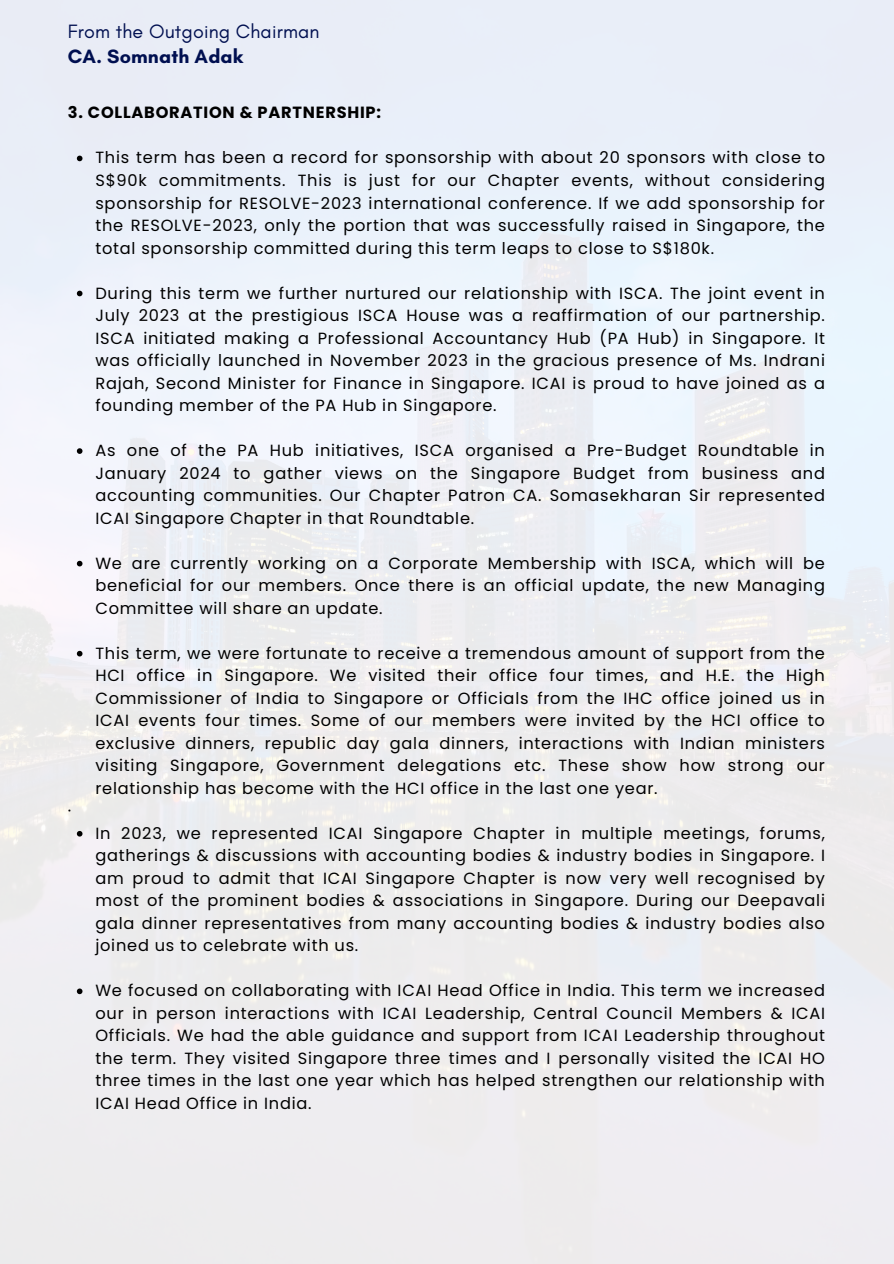
<style>
.page{position:relative;width:894px;height:1264px;background:#fff}
.page>*{position:absolute;margin:0;border:0;box-sizing:border-box;transform-origin:0 0}
.t1{font:19.65px "Glacial Indifference";letter-spacing:.01em;color:#000f50}
.t2{font:700 19.65px "Glacial Indifference";letter-spacing:.01em;color:#000f50}
.t3{font:16.2px/22.5px "Poppins";letter-spacing:.045em;color:#000;text-align:justify}
.t4{font:700 16.2px "Poppins";letter-spacing:.045em;color:#000}
</style>
<div class="page">
<img style="left:0;top:0;width:893px;height:1263px">
<svg style="left:77px;top:156px;width:5px;height:5px"></svg>
<svg style="left:77px;top:291px;width:5px;height:5px"></svg>
<svg style="left:77px;top:448px;width:5px;height:6px"></svg>
<svg style="left:77px;top:561px;width:5px;height:5px"></svg>
<svg style="left:77px;top:651px;width:5px;height:5px"></svg>
<svg style="left:77px;top:831px;width:5px;height:5px"></svg>
<svg style="left:77px;top:988px;width:5px;height:6px"></svg>
<p class="t1" style="left:68px;top:20px;width:253px">From the Outgoing Chairman</p>
<p class="t2" style="left:68px;top:44px;width:177px">CA. Somnath Adak</p>
<p class="t4" style="left:68px;top:101px;width:314px">3. COLLABORATION &amp; PARTNERSHIP:</p>
<p class="t3" style="left:95px;top:146px;width:731px">This term has been a record for sponsorship with about 20 sponsors with close to S$90k commitments. This is just for our Chapter events, without considering sponsorship for RESOLVE-2023 international conference. If we add sponsorship for the RESOLVE-2023, only the portion that was successfully raised in Singapore, the total sponsorship committed during this term leaps to close to S$180k.</p>
<p class="t3" style="left:95px;top:281px;width:731px">During this term we further nurtured our relationship with ISCA. The joint event in July 2023 at the prestigious ISCA House was a reaffirmation of our partnership.<br>ISCA initiated making a Professional Accountancy Hub (PA Hub) in Singapore. It was officially launched in November 2023 in the gracious presence of Ms. Indrani Rajah, Second Minister for Finance in Singapore. ICAI is proud to have joined as a founding member of the PA Hub in Singapore.</p>
<p class="t3" style="left:95px;top:439px;width:731px">As one of the PA Hub initiatives, ISCA organised a Pre-Budget Roundtable in January 2024 to gather views on the Singapore Budget from business and accounting communities. Our Chapter Patron CA. Somasekharan Sir represented ICAI Singapore Chapter in that Roundtable.</p>
<p class="t3" style="left:95px;top:551px;width:731px">We are currently working on a Corporate Membership with ISCA, which will be beneficial for our members. Once there is an official update, the new Managing Committee will share an update.</p>
<p class="t3" style="left:95px;top:641px;width:731px">This term, we were fortunate to receive a tremendous amount of support from the HCI office in Singapore. We visited their office four times, and H.E. the High Commissioner of India to Singapore or Officials from the IHC office joined us in ICAI events four times. Some of our members were invited by the HCI office to exclusive dinners, republic day gala dinners, interactions with Indian ministers visiting Singapore, Government delegations etc. These show how strong our relationship has become with the HCI office in the last one year.</p>
<p class="t3" style="left:68px;top:799px;width:5px">·</p>
<p class="t3" style="left:95px;top:821px;width:731px">In 2023, we represented ICAI Singapore Chapter in multiple meetings, forums, gatherings &amp; discussions with accounting bodies &amp; industry bodies in Singapore. I am proud to admit that ICAI Singapore Chapter is now very well recognised by most of the prominent bodies &amp; associations in Singapore. During our Deepavali gala dinner representatives from many accounting bodies &amp; industry bodies also joined us to celebrate with us.</p>
<p class="t3" style="left:95px;top:979px;width:731px">We focused on collaborating with ICAI Head Office in India. This term we increased our in person interactions with ICAI Leadership, Central Council Members &amp; ICAI Officials. We had the able guidance and support from ICAI Leadership throughout the term. They visited Singapore three times and I personally visited the ICAI HO three times in the last one year which has helped strengthen our relationship with ICAI Head Office in India.</p>
</div>
